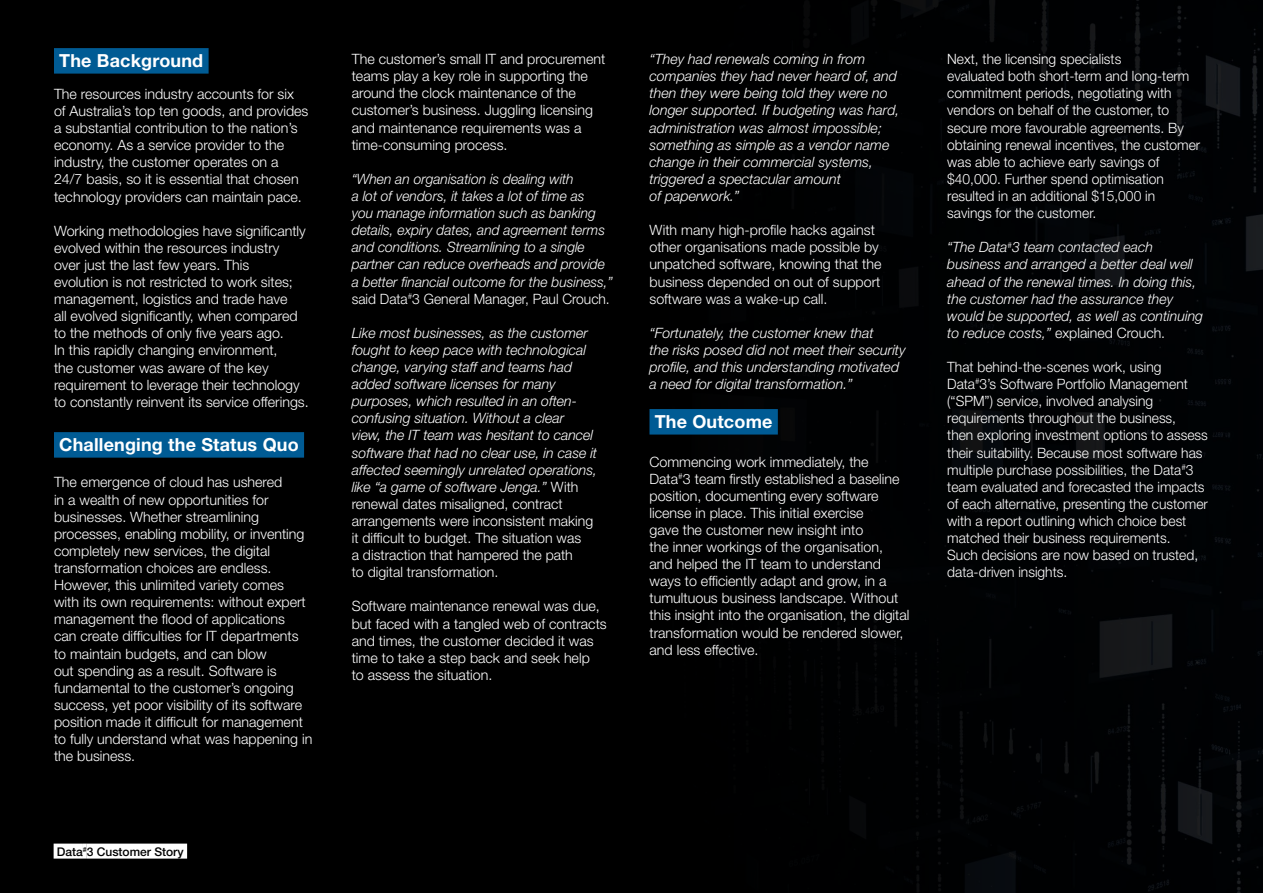
<style>
.page{position:relative;width:1263px;height:893px;background:#000}
.page>*{position:absolute;margin:0;border:0;box-sizing:border-box;transform-origin:0 0}
.t1{font:700 18px "Helvetica Neue LT Std";letter-spacing:.01em;color:#fff}
.t2{font:300 14.25px/17.1px "Helvetica Neue LT Std";color:#fff}
.t3{font:italic 300 14.25px/17.1px "Helvetica Neue LT Std";color:#fff}
.t4{font:500 12px "Helvetica Neue LT Std";color:#000}
.s1{font-style:normal}
</style>
<div class="page">
<div style="left:54px;top:48px;width:155px;height:26px;background:#005b94"></div>
<div style="left:54px;top:432px;width:250px;height:26px;background:#005b94"></div>
<div style="left:649px;top:409px;width:129px;height:26px;background:#005b94"></div>
<div style="left:54px;top:844px;width:29px;height:15px;background:#fff"></div>
<svg style="left:83px;top:844px;width:4px;height:15px"></svg>
<div style="left:87px;top:844px;width:100px;height:15px;background:#fff"></div>
<p class="t1" style="left:59px;top:49px;width:146px">The Background</p>
<p class="t2" style="left:54px;top:85px;width:256px">The resources industry accounts for six of Australia’s top ten goods, and provides a substantial contribution to the nation’s economy. As a service provider to the industry, the customer operates on a 24/7 basis, so it is essential that chosen technology providers can maintain pace.</p>
<p class="t2" style="left:54px;top:222px;width:256px">Working methodologies have significantly evolved within the resources industry over just the last few years. This<br>evolution is not restricted to work sites; management, logistics and trade have<br>all evolved significantly, when compared to the methods of only five years ago.<br>In this rapidly changing environment,<br>the customer was aware of the key requirement to leverage their technology to constantly reinvent its service offerings.</p>
<p class="t1" style="left:59px;top:433px;width:241px">Challenging the Status Quo</p>
<p class="t2" style="left:54px;top:474px;width:260px">The emergence of cloud has ushered<br>in a wealth of new opportunities for businesses. Whether streamlining processes, enabling mobility, or inventing completely new services, the digital transformation choices are endless.<br>However, this unlimited variety comes with its own requirements: without expert management the flood of applications<br>can create difficulties for IT departments to maintain budgets, and can blow<br>out spending as a result. Software is fundamental to the customer’s ongoing success, yet poor visibility of its software position made it difficult for management to fully understand what was happening in the business.</p>
<p class="t4" style="left:57px;top:844px;width:128px">Data<sup>#</sup>3 Customer Story</p>
<p class="t2" style="left:352px;top:50px;width:255px">The customer’s small IT and procurement teams play a key role in supporting the around the clock maintenance of the customer’s business. Juggling licensing and maintenance requirements was a time-consuming process.</p>
<p class="t3" style="left:352px;top:170px;width:263px">“When an organisation is dealing with<br>a lot of vendors, it takes a lot of time as<br>you manage information such as banking details, expiry dates, and agreement terms and conditions. Streamlining to a single partner can reduce overheads and provide a better financial outcome for the business,” <span class="s1">said Data</span><sup>#</sup><span class="s1">3 General Manager, Paul Crouch.</span></p>
<p class="t3" style="left:352px;top:324px;width:247px">Like most businesses, as the customer fought to keep pace with technological change, varying staff and teams had added software licenses for many purposes, which resulted in an often&shy;confusing situation. Without a clear view, the IT team was hesitant to cancel software that had no clear use, in case it affected seemingly unrelated operations, like “a game of software Jenga.” <span class="s1">With renewal dates misaligned, contract arrangements were inconsistent making it difficult to budget. The situation was<br>a distraction that hampered the path<br>to digital transformation.</span></p>
<p class="t2" style="left:352px;top:597px;width:256px">Software maintenance renewal was due, but faced with a tangled web of contracts and times, the customer decided it was time to take a step back and seek help<br>to assess the situation.</p>
<p class="t3" style="left:649px;top:50px;width:251px">“They had renewals coming in from companies they had never heard of, and then they were being told they were no longer supported. If budgeting was hard, administration was almost impossible; something as simple as a vendor name change in their commercial systems, triggered a spectacular amount<br>of paperwork.”</p>
<p class="t2" style="left:649px;top:221px;width:234px">With many high-profile hacks against other organisations made possible by unpatched software, knowing that the business depended on out of support software was a wake-up call.</p>
<p class="t3" style="left:649px;top:324px;width:258px">“Fortunately, the customer knew that<br>the risks posed did not meet their security profile, and this understanding motivated a need for digital transformation.”</p>
<p class="t1" style="left:655px;top:410px;width:119px">The Outcome</p>
<p class="t2" style="left:649px;top:453px;width:261px">Commencing work immediately, the Data<sup>#</sup>3 team firstly established a baseline position, documenting every software license in place. This initial exercise<br>gave the customer new insight into<br>the inner workings of the organisation, and helped the IT team to understand ways to efficiently adapt and grow, in a tumultuous business landscape. Without this insight into the organisation, the digital transformation would be rendered slower, and less effective.</p>
<p class="t2" style="left:947px;top:50px;width:254px">Next, the licensing specialists<br>evaluated both short-term and long-term commitment periods, negotiating with vendors on behalf of the customer, to secure more favourable agreements. By obtaining renewal incentives, the customer was able to achieve early savings of $40,000. Further spend optimisation resulted in an additional $15,000 in savings for the customer.</p>
<p class="t3" style="left:947px;top:238px;width:257px">“The Data<sup>#</sup>3 team contacted each business and arranged a better deal well ahead of the renewal times. In doing this, the customer had the assurance they would be supported, as well as continuing to reduce costs,” <span class="s1">explained Crouch.</span></p>
<p class="t2" style="left:947px;top:358px;width:262px">That behind-the-scenes work, using Data<sup>#</sup>3’s Software Portfolio Management (“SPM”) service, involved analysing requirements throughout the business,<br>then exploring investment options to assess their suitability. Because most software has multiple purchase possibilities, the Data<sup>#</sup>3 team evaluated and forecasted the impacts of each alternative, presenting the customer with a report outlining which choice best matched their business requirements.<br>Such decisions are now based on trusted, data-driven insights.</p>
</div>
